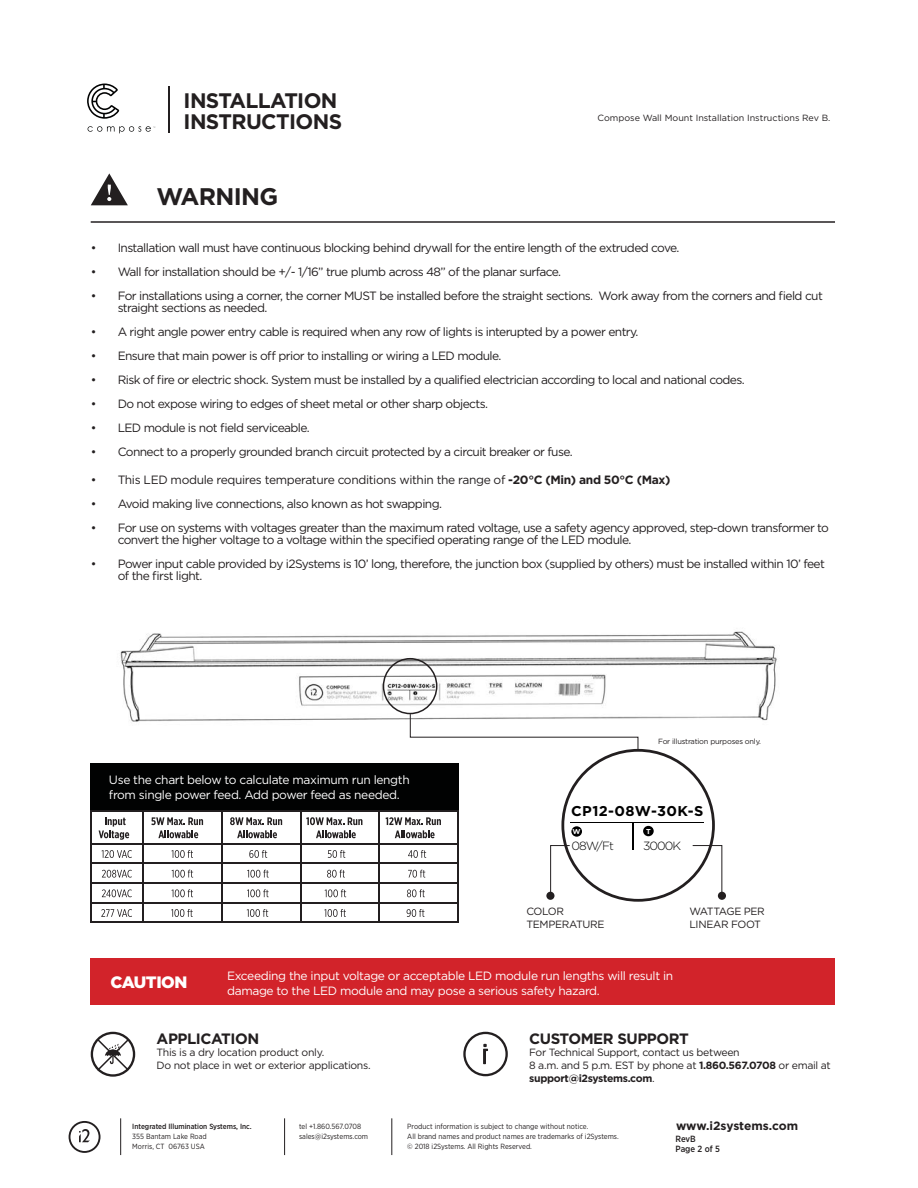
<style>
.page{position:relative;width:918px;height:1188px;background:#fff}
.page>*{position:absolute;margin:0;border:0;box-sizing:border-box;transform-origin:0 0}
.t1{font:700 24px "Gotham";letter-spacing:-.03em;color:#231f20}
.t2{font:700 21px/21px "Gotham";letter-spacing:-.03em;color:#231f20}
.t3{font:900 16.5px "Gotham";letter-spacing:-.03em;color:#fff}
.t4{font:700 15px "Gotham";letter-spacing:-.03em;color:#231f20}
.t5{font:700 14.25px "Gotham";letter-spacing:.025em;color:#000}
.t6{font:12px/12px "Gotham";letter-spacing:-.05em;color:#231f20}
.t7{font:12px/14.4px "Gotham";letter-spacing:-.03em;color:#fff}
.t8{font:12px "Gotham";letter-spacing:-.03em;color:#231f20}
.t9{font:700 12px "Gotham";letter-spacing:-.01em;color:#231f20}
.t10{font:300 11.85px "Gotham";letter-spacing:-.08em;color:#000}
.t11{font:10.5px/12.6px "Gotham";letter-spacing:-.03em;color:#231f20}
.t12{font:9px "Gotham";color:#231f20}
.t13{font:500 9px/9.8px "Gotham Narrow";color:#231f20}
.t14{font:7.5px/9.8px "Gotham Narrow";color:#231f20}
.t15{font:500 7.5px "Gotham Narrow";color:#231f20}
.t16{font:7.5px "Gotham";letter-spacing:-.03em;color:#231f20}
.t17{font:700 7.05px "Gotham";color:#fff}
.s1{font-weight:700}
</style>
<div class="page">
<hr style="left:120px;top:1118px;width:1px;height:37px;background:#231f20">
<hr style="left:284px;top:1118px;width:1px;height:37px;background:#231f20">
<hr style="left:391px;top:1118px;width:1px;height:37px;background:#231f20">
<svg style="left:69px;top:1121px;width:32px;height:32px"></svg>
<svg style="left:88px;top:126px;width:67px;height:7px"></svg>
<svg style="left:87px;top:84px;width:32px;height:35px"></svg>
<hr style="left:169px;top:86px;width:1px;height:47px;background:#231f20">
<svg style="left:91px;top:173px;width:37px;height:32px"></svg>
<hr style="left:91px;top:221px;width:744px;height:2px;background:#231f20">
<div style="left:90px;top:958px;width:745px;height:47px;background:#d2232a"></div>
<svg style="left:463px;top:1032px;width:45px;height:44px"></svg>
<svg style="left:91px;top:1032px;width:44px;height:45px"></svg>
<img style="left:120px;top:631px;width:657px;height:96px">
<div style="left:383px;top:658px;width:54px;height:56px;border:2px solid #231f20;border-radius:50%"></div>
<svg style="left:410px;top:714px;width:228px;height:35px"></svg>
<svg style="left:550px;top:794px;width:172px;height:102px"></svg>
<div style="left:546px;top:892px;width:9px;height:8px;background:#231f20;border-radius:50%"></div>
<div style="left:718px;top:892px;width:8px;height:8px;background:#231f20;border-radius:50%"></div>
<hr style="left:91px;top:810px;width:52px;height:2px;background:#231f20">
<hr style="left:91px;top:812px;width:1px;height:31px;background:#231f20">
<hr style="left:143px;top:810px;width:79px;height:2px;background:#231f20">
<hr style="left:142px;top:812px;width:2px;height:31px;background:#231f20">
<hr style="left:222px;top:810px;width:79px;height:2px;background:#231f20">
<hr style="left:221px;top:812px;width:2px;height:31px;background:#231f20">
<hr style="left:301px;top:810px;width:78px;height:2px;background:#231f20">
<hr style="left:300px;top:812px;width:1px;height:31px;background:#231f20">
<hr style="left:379px;top:810px;width:80px;height:2px;background:#231f20">
<hr style="left:379px;top:812px;width:1px;height:31px;background:#231f20">
<hr style="left:458px;top:812px;width:1px;height:31px;background:#231f20">
<hr style="left:91px;top:843px;width:52px;height:1px;background:#231f20">
<hr style="left:143px;top:843px;width:79px;height:1px;background:#231f20">
<hr style="left:222px;top:843px;width:79px;height:1px;background:#231f20">
<hr style="left:301px;top:843px;width:78px;height:1px;background:#231f20">
<hr style="left:379px;top:843px;width:80px;height:1px;background:#231f20">
<hr style="left:91px;top:863px;width:52px;height:1px;background:#231f20">
<hr style="left:143px;top:863px;width:79px;height:1px;background:#231f20">
<hr style="left:222px;top:863px;width:79px;height:1px;background:#231f20">
<hr style="left:301px;top:863px;width:78px;height:1px;background:#231f20">
<hr style="left:379px;top:863px;width:80px;height:1px;background:#231f20">
<hr style="left:91px;top:882px;width:52px;height:2px;background:#231f20">
<hr style="left:143px;top:882px;width:79px;height:2px;background:#231f20">
<hr style="left:222px;top:882px;width:79px;height:2px;background:#231f20">
<hr style="left:301px;top:882px;width:78px;height:2px;background:#231f20">
<hr style="left:379px;top:882px;width:80px;height:2px;background:#231f20">
<hr style="left:91px;top:902px;width:52px;height:1px;background:#231f20">
<svg style="left:91px;top:844px;width:1px;height:78px"></svg>
<hr style="left:143px;top:902px;width:79px;height:1px;background:#231f20">
<svg style="left:142px;top:844px;width:2px;height:78px"></svg>
<hr style="left:222px;top:902px;width:79px;height:1px;background:#231f20">
<svg style="left:221px;top:844px;width:2px;height:78px"></svg>
<hr style="left:301px;top:902px;width:78px;height:1px;background:#231f20">
<svg style="left:300px;top:844px;width:1px;height:78px"></svg>
<hr style="left:379px;top:902px;width:80px;height:1px;background:#231f20">
<svg style="left:379px;top:844px;width:1px;height:78px"></svg>
<svg style="left:458px;top:844px;width:1px;height:78px"></svg>
<hr style="left:91px;top:922px;width:368px;height:1px;background:#231f20">
<svg style="left:99px;top:817px;width:30px;height:23px"></svg>
<svg style="left:151px;top:817px;width:52px;height:21px"></svg>
<svg style="left:230px;top:817px;width:52px;height:21px"></svg>
<svg style="left:306px;top:817px;width:56px;height:21px"></svg>
<svg style="left:386px;top:817px;width:55px;height:21px"></svg>
<svg style="left:102px;top:850px;width:30px;height:8px"></svg>
<svg style="left:172px;top:850px;width:21px;height:8px"></svg>
<svg style="left:249px;top:850px;width:18px;height:8px"></svg>
<svg style="left:328px;top:850px;width:17px;height:8px"></svg>
<svg style="left:408px;top:850px;width:18px;height:8px"></svg>
<svg style="left:102px;top:870px;width:30px;height:8px"></svg>
<svg style="left:172px;top:870px;width:21px;height:8px"></svg>
<svg style="left:247px;top:870px;width:22px;height:8px"></svg>
<svg style="left:327px;top:870px;width:18px;height:8px"></svg>
<svg style="left:408px;top:870px;width:17px;height:8px"></svg>
<svg style="left:102px;top:889px;width:30px;height:8px"></svg>
<svg style="left:172px;top:889px;width:21px;height:8px"></svg>
<svg style="left:247px;top:889px;width:22px;height:8px"></svg>
<svg style="left:325px;top:889px;width:21px;height:8px"></svg>
<svg style="left:407px;top:889px;width:18px;height:8px"></svg>
<svg style="left:101px;top:909px;width:31px;height:8px"></svg>
<svg style="left:171px;top:909px;width:22px;height:8px"></svg>
<svg style="left:247px;top:909px;width:21px;height:8px"></svg>
<svg style="left:324px;top:909px;width:22px;height:8px"></svg>
<svg style="left:407px;top:909px;width:17px;height:8px"></svg>
<div style="left:91px;top:764px;width:368px;height:46px;background:#010202"></div>
<h2 class="t2" style="left:184px;top:92px;width:160px">INSTALLATION<br>INSTRUCTIONS</h2>
<h1 class="t1" style="left:157px;top:186px;width:123px">WARNING</h1>
<p class="t12" style="left:598px;top:114px;width:234px">Compose Wall Mount Installation Instructions Rev B.</p>
<p class="t6" style="left:91px;top:242px;width:590px">• Installation wall must have continuous blocking behind drywall for the entire length of the extruded cove.</p>
<p class="t6" style="left:91px;top:266px;width:472px">• Wall for installation should be +/- 1/16” true plumb across 48” of the planar surface.</p>
<p class="t6" style="left:118px;top:290px;width:707px;text-indent:-27px">• For installations using a corner, the corner MUST be installed before the straight sections. Work away from the corners and field cut straight sections as needed.</p>
<p class="t6" style="left:91px;top:326px;width:549px">• A right angle power entry cable is required when any row of lights is interupted by a power entry.</p>
<p class="t6" style="left:91px;top:350px;width:412px">• Ensure that main power is off prior to installing or wiring a LED module.</p>
<p class="t6" style="left:91px;top:374px;width:656px">• Risk of fire or electric shock. System must be installed by a qualified electrician according to local and national codes.</p>
<p class="t6" style="left:91px;top:398px;width:399px">• Do not expose wiring to edges of sheet metal or other sharp objects.</p>
<p class="t6" style="left:91px;top:422px;width:221px">• LED module is not field serviceable.</p>
<p class="t6" style="left:91px;top:446px;width:484px">• Connect to a properly grounded branch circuit protected by a circuit breaker or fuse.</p>
<p class="t8" style="left:91px;top:475px;width:581px">• This LED module requires temperature conditions within the range of <span class="s1">-20°C (Min) and 50°C (Max)</span></p>
<p class="t6" style="left:91px;top:499px;width:353px">• Avoid making live connections, also known as hot swapping.</p>
<p class="t6" style="left:118px;top:523px;width:713px;text-indent:-27px">• For use on systems with voltages greater than the maximum rated voltage, use a safety agency approved, step-down transformer to convert the higher voltage to a voltage within the specified operating range of the LED module.</p>
<p class="t6" style="left:118px;top:559px;width:709px;text-indent:-27px">• Power input cable provided by i2Systems is 10’ long, therefore, the junction box (supplied by others) must be installed within 10’ feet of the first light.</p>
<p class="t7" style="left:109px;top:774px;width:302px">Use the chart below to calculate maximum run length from single power feed. Add power feed as needed.</p>
<p class="t16" style="left:658px;top:738px;width:104px">For illustration purposes only.</p>
<p class="t5" style="left:571px;top:805px;width:134px">CP12-08W-30K-S</p>
<p class="t10" style="left:643px;top:841px;width:40px">3000K</p>
<p class="t17" style="left:573px;top:829px;width:10px">W</p>
<p class="t17" style="left:646px;top:829px;width:6px">T</p>
<p class="t10" style="left:571px;top:842px;width:44px">08W/Ft</p>
<p class="t11" style="left:526px;top:906px;width:80px">COLOR<br>TEMPERATURE</p>
<p class="t11" style="left:689px;top:906px;width:77px">WATTAGE PER<br>LINEAR FOOT</p>
<h3 class="t3" style="left:110px;top:976px;width:79px">CAUTION</h3>
<p class="t7" style="left:227px;top:970px;width:448px">Exceeding the input voltage or acceptable LED module run lengths will result in damage to the LED module and may pose a serious safety hazard.</p>
<p class="t4" style="left:157px;top:1032px;width:104px">APPLICATION</p>
<p class="t11" style="left:157px;top:1047px;width:216px">This is a dry location product only.<br>Do not place in wet or exterior applications.</p>
<p class="t4" style="left:529px;top:1032px;width:161px">CUSTOMER SUPPORT</p>
<p class="t11" style="left:529px;top:1047px;width:303px">For Technical Support, contact us between<br>8 a.m. and 5 p.m. EST by phone at <span class="s1">1.860.567.0708</span> or email at <span class="s1">support@i2systems.com</span>.</p>
<p class="t15" style="left:132px;top:1123px;width:121px">Integrated Illumination Systems, Inc.</p>
<p class="t9" style="left:676px;top:1121px;width:123px">www.i2systems.com</p>
<p class="t14" style="left:132px;top:1132px;width:76px">355 Bantam Lake Road<br>Morris, CT 06763 USA</p>
<p class="t14" style="left:299px;top:1122px;width:71px">tel +1.860.567.0708 sales@i2systems.com</p>
<p class="t14" style="left:407px;top:1122px;width:213px">Product information is subject to change without notice.<br>All brand names and product names are trademarks of i2Systems. © 2018 i2Systems. All Rights Reserved.</p>
<p class="t13" style="left:676px;top:1135px;width:46px">RevB<br>Page 2 of 5</p>
</div>
